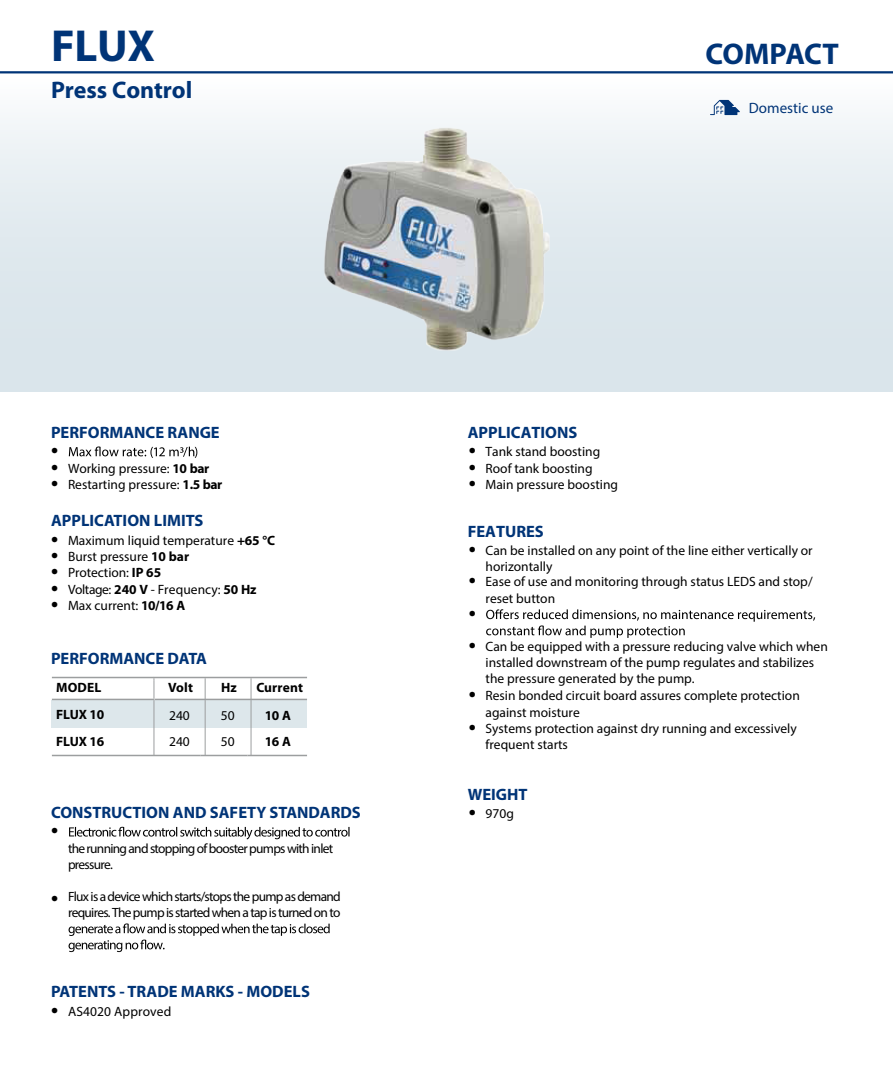
<style>
.page{position:relative;width:893px;height:1073px;background:#fff}
.page>*{position:absolute;margin:0;border:0;box-sizing:border-box;transform-origin:0 0}
.t1{font:700 45px "Myriad Pro";color:#003477}
.t2{font:700 30px "Myriad Pro";letter-spacing:-.01em;color:#003477}
.t3{font:700 24px "Myriad Pro";letter-spacing:-.005em;color:#003477}
.t4{font:700 21px "Myriad Pro";color:#000}
.t5{font:700 16.5px "Myriad Pro";color:#003477}
.t6{font:15px "Myriad Pro";color:#003477}
.t7{font:13.5px/16.5px "Myriad Pro";color:#000}
.t8{font:700 13.5px "Myriad Pro";color:#000}
.t9{font:13.35px/16px "Myriad Pro";letter-spacing:-.055em;color:#000}
.s1{font-weight:700;font-size:21px}
.s2{font-weight:700}
</style>
<div class="page">
<div style="left:0;top:72px;width:893px;height:319px;background:linear-gradient(to bottom,#f7fafb,#d3e0e7)"></div>
<div style="left:51px;top:700px;width:256px;height:27px;background:#dde7eb"></div>
<img style="left:318px;top:120px;width:264px;height:238px">
<svg style="left:710px;top:100px;width:30px;height:15px"></svg>
<hr style="left:0;top:71px;width:893px;height:2px;background:#003477">
<hr style="left:52px;top:676px;width:102px;height:2px;background:#9c9e9f">
<hr style="left:154px;top:676px;width:153px;height:2px;background:#9c9e9f">
<hr style="left:52px;top:698px;width:102px;height:2px;background:#9c9e9f">
<hr style="left:154px;top:698px;width:153px;height:2px;background:#9c9e9f">
<hr style="left:52px;top:754px;width:102px;height:2px;background:#9c9e9f">
<hr style="left:154px;top:754px;width:47px;height:2px;background:#9c9e9f">
<hr style="left:201px;top:754px;width:46px;height:2px;background:#9c9e9f">
<hr style="left:247px;top:754px;width:60px;height:2px;background:#9c9e9f">
<svg style="left:154px;top:678px;width:1px;height:20px"></svg>
<hr style="left:154px;top:700px;width:1px;height:55px;background:#9c9e9f">
<svg style="left:251px;top:678px;width:1px;height:21px"></svg>
<hr style="left:251px;top:700px;width:1px;height:55px;background:#9c9e9f">
<svg style="left:205px;top:678px;width:1px;height:21px"></svg>
<hr style="left:205px;top:700px;width:1px;height:55px;background:#9c9e9f">
<svg style="left:69px;top:826px;width:281px;height:13px"></svg>
<svg style="left:69px;top:923px;width:261px;height:28px"></svg>
<svg style="left:69px;top:446px;width:128px;height:12px"></svg>
<svg style="left:486px;top:609px;width:329px;height:28px"></svg>
<h1 class="t1" style="left:51px;top:17px;width:106px">FLUX</h1>
<h3 class="t3" style="left:51px;top:74px;width:143px">Press Control</h3>
<h2 class="t2" style="left:705px;top:34px;width:135px">COMPACT</h2>
<p class="t6" style="left:749px;top:99px;width:86px">Domestic use</p>
<p class="t5" style="left:51px;top:421px;width:170px">PERFORMANCE RANGE</p>
<p class="t5" style="left:468px;top:421px;width:111px">APPLICATIONS</p>
<h3 class="t4" style="left:51px;top:435px;width:9px">•</h3>
<p class="t7" style="left:51px;top:459px;width:159px"><span class="s1">•</span> Working pressure: <span class="s2">10 bar</span></p>
<p class="t7" style="left:51px;top:475px;width:173px"><span class="s1">•</span> Restarting pressure: <span class="s2">1.5 bar</span></p>
<p class="t7" style="left:469px;top:443px;width:133px"><span class="s1">•</span> Tank stand boosting</p>
<p class="t7" style="left:469px;top:459px;width:125px"><span class="s1">•</span> Roof tank boosting</p>
<p class="t7" style="left:469px;top:475px;width:151px"><span class="s1">•</span> Main pressure boosting</p>
<p class="t5" style="left:51px;top:510px;width:154px">APPLICATION LIMITS</p>
<p class="t5" style="left:468px;top:520px;width:78px">FEATURES</p>
<p class="t7" style="left:51px;top:531px;width:225px"><span class="s1">•</span> Maximum liquid temperature <span class="s2">+65 °C</span></p>
<p class="t7" style="left:51px;top:548px;width:139px"><span class="s1">•</span> Burst pressure <span class="s2">10 bar</span></p>
<p class="t7" style="left:51px;top:564px;width:111px"><span class="s1">•</span> Protection: <span class="s2">IP 65</span></p>
<p class="t7" style="left:51px;top:580px;width:207px"><span class="s1">•</span> Voltage: <span class="s2">240 V</span> - Frequency: <span class="s2">50 Hz</span></p>
<p class="t7" style="left:51px;top:596px;width:135px"><span class="s1">•</span> Max current: <span class="s2">10/16 A</span></p>
<p class="t7" style="left:486px;top:542px;width:329px;text-indent:-17px"><span class="s1">•</span> Can be installed on any point of the line either vertically or horizontally</p>
<p class="t7" style="left:486px;top:573px;width:328px;text-indent:-17px"><span class="s1">•</span> Ease of use and monitoring through status LEDS and stop/ reset button</p>
<h3 class="t4" style="left:469px;top:598px;width:9px">•</h3>
<p class="t7" style="left:469px;top:637px;width:360px"><span class="s1">•</span> Can be equipped with a pressure reducing valve which when</p>
<p class="t5" style="left:51px;top:647px;width:158px">PERFORMANCE DATA</p>
<p class="t7" style="left:486px;top:654px;width:330px">installed downstream of the pump regulates and stabilizes the pressure generated by the pump.<br>Resin bonded circuit board assures complete protection against moisture</p>
<p class="t8" style="left:56px;top:678px;width:47px">MODEL</p>
<p class="t8" style="left:168px;top:678px;width:27px">Volt</p>
<p class="t8" style="left:221px;top:678px;width:17px">Hz</p>
<p class="t8" style="left:256px;top:678px;width:48px">Current</p>
<h3 class="t4" style="left:469px;top:679px;width:9px">•</h3>
<p class="t8" style="left:56px;top:705px;width:50px">FLUX 10</p>
<p class="t7" style="left:169px;top:706px;width:22px">240</p>
<p class="t7" style="left:221px;top:706px;width:15px">50</p>
<p class="t8" style="left:265px;top:706px;width:28px">10 A</p>
<p class="t8" style="left:56px;top:732px;width:50px">FLUX 16</p>
<p class="t7" style="left:169px;top:733px;width:22px">240</p>
<p class="t7" style="left:221px;top:733px;width:15px">50</p>
<p class="t8" style="left:265px;top:732px;width:28px">16 A</p>
<p class="t7" style="left:486px;top:720px;width:313px;text-indent:-17px"><span class="s1">•</span> Systems protection against dry running and excessively frequent starts</p>
<p class="t5" style="left:51px;top:801px;width:311px">CONSTRUCTION AND SAFETY STANDARDS</p>
<h3 class="t4" style="left:51px;top:815px;width:9px">•</h3>
<p class="t9" style="left:68px;top:839px;width:267px">the running and stopping of booster pumps with inlet pressure.</p>
<p class="t9" style="left:68px;top:888px;width:274px">Flux is a device which starts/stops the pump as demand requires. The pump is started when a tap is turned on to</p>
<h3 class="t4" style="left:51px;top:882px;width:9px">•</h3>
<p class="t5" style="left:51px;top:980px;width:260px">PATENTS - TRADE MARKS - MODELS</p>
<p class="t7" style="left:51px;top:1002px;width:122px"><span class="s1">•</span> AS4020 Approved</p>
<p class="t5" style="left:468px;top:783px;width:61px">WEIGHT</p>
<p class="t7" style="left:469px;top:804px;width:47px"><span class="s1">•</span> 970g</p>
</div>
